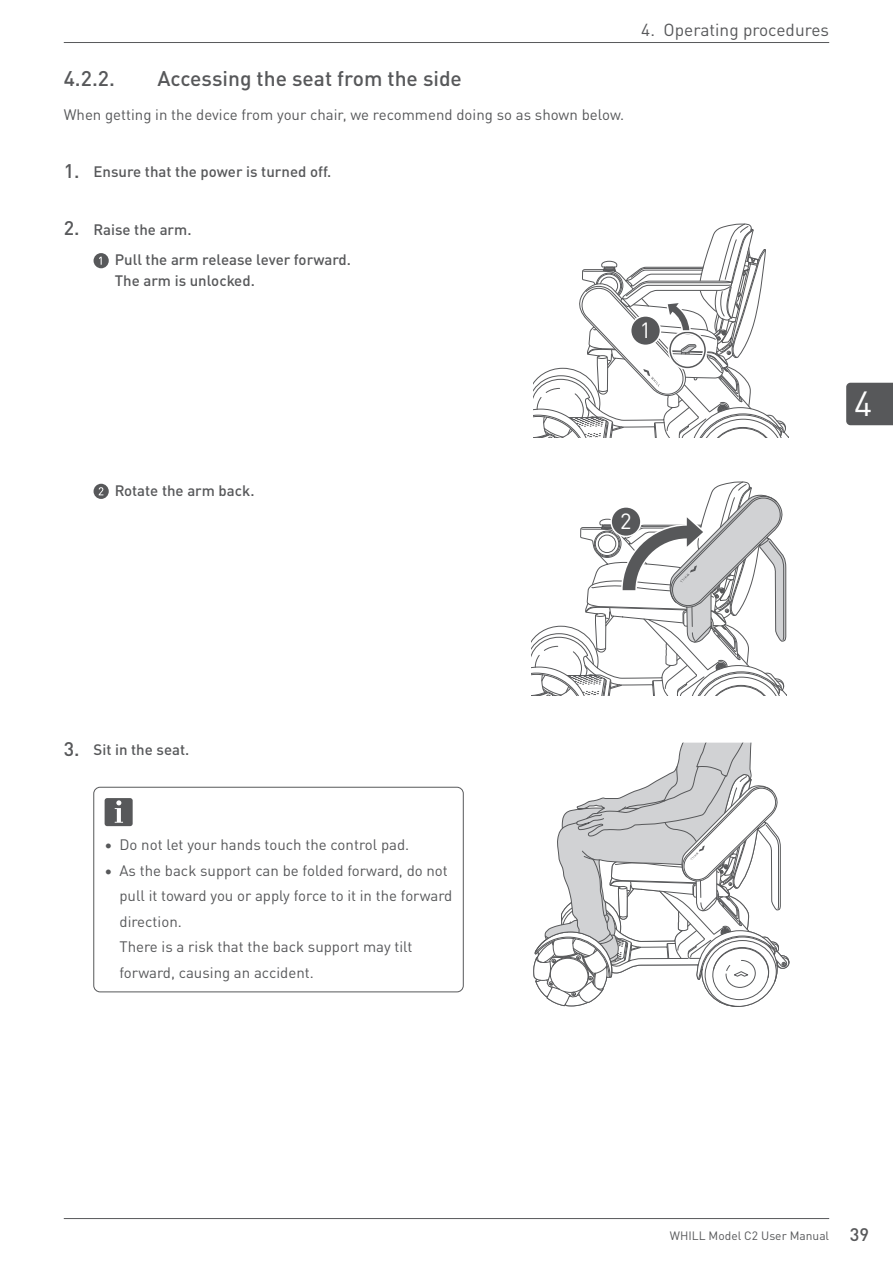
<style>
.page{position:relative;width:893px;height:1263px;background:#fff}
.page>*{position:absolute;margin:0;border:0;box-sizing:border-box;transform-origin:0 0}
.t1{font:34.5px "DIN Pro";color:#fff}
.t2{font:21.75px "DIN Pro";color:#fff}
.t3{font:500 21px "DIN Pro";color:#57585a}
.t4{font:17.25px "DIN Pro";color:#57585a}
.Body_Text{font:15px/25.5px "DIN Pro";color:#57585a}
.Step_No__Sub2{font:500 15px/21px "DIN Pro";color:#57585a}
.Information_Indent{font:15px/25.5px "DIN Pro";color:#57585a}
.t5{font:12px "DIN Pro";color:#57585a}
.s1{font-size:19.5px}
.s2{font-weight:500;font-size:18px}
</style>
<div class="page">
<hr style="left:64px;top:1218px;width:765px;height:1px;background:#57585a">
<hr style="left:64px;top:42px;width:765px;height:1px;background:#57585a">
<div style="left:846px;top:383px;width:47px;height:42px;background:#57585a"></div>
<svg style="left:94px;top:253px;width:15px;height:15px"></svg>
<svg style="left:534px;top:224px;width:255px;height:214px"></svg>
<svg style="left:94px;top:484px;width:15px;height:15px"></svg>
<svg style="left:532px;top:481px;width:255px;height:215px"></svg>
<div style="left:610px;top:506px;width:32px;height:31px;border:3px solid #fff;border-radius:50%"></div>
<div style="left:612px;top:508px;width:28px;height:28px;background:#57585a;border-radius:50%"></div>
<div style="left:105px;top:798px;width:28px;height:28px;background:#57585a;border-radius:3px"></div>
<svg style="left:115px;top:800px;width:8px;height:23px"></svg>
<div style="left:94px;top:787px;width:369px;height:205px;border:1px solid #57585a;border-radius:6px"></div>
<svg style="left:534px;top:743px;width:255px;height:264px"></svg>
<p class="t3" style="left:64px;top:62px;width:53px">4.2.2.</p>
<p class="t3" style="left:157px;top:62px;width:306px">Accessing the seat from the side</p>
<p class="Body_Text" style="left:64px;top:101px;width:562px">When getting in the device from your chair, we recommend doing so as shown below.</p>
<p class="Step_No__Sub2" style="left:64px;top:161px;width:269px"><span class="s1">1.</span> Ensure that the power is turned off.</p>
<p class="Step_No__Sub2" style="left:64px;top:218px;width:129px"><span class="s1">2.</span> Raise the arm.</p>
<p class="Step_No__Sub2" style="left:115px;top:248px;width:238px">Pull the arm release lever forward.<br>The arm is unlocked.</p>
<p class="t4" style="left:641px;top:17px;width:189px">4. Operating procedures</p>
<p class="t2" style="left:640px;top:314px;width:13px">1</p>
<h1 class="t1" style="left:854px;top:377px;width:20px">4</h1>
<p class="Step_No__Sub2" style="left:115px;top:479px;width:141px">Rotate the arm back.</p>
<p class="t2" style="left:620px;top:505px;width:13px">2</p>
<p class="Step_No__Sub2" style="left:64px;top:739px;width:127px"><span class="s1">3.</span> Sit in the seat.</p>
<p class="Body_Text" style="left:105px;top:831px;width:306px">• Do not let your hands touch the control pad.</p>
<p class="Body_Text" style="left:119px;top:857px;width:334px;text-indent:-15px">• As the back support can be folded forward, do not pull it toward you or apply force to it in the forward direction.</p>
<p class="Information_Indent" style="left:119px;top:933px;width:295px">There is a risk that the back support may tilt forward, causing an accident.</p>
<p class="t5" style="left:670px;top:1226px;width:201px">WHILL Model C2 User Manual <span class="s2">39</span></p>
</div>
